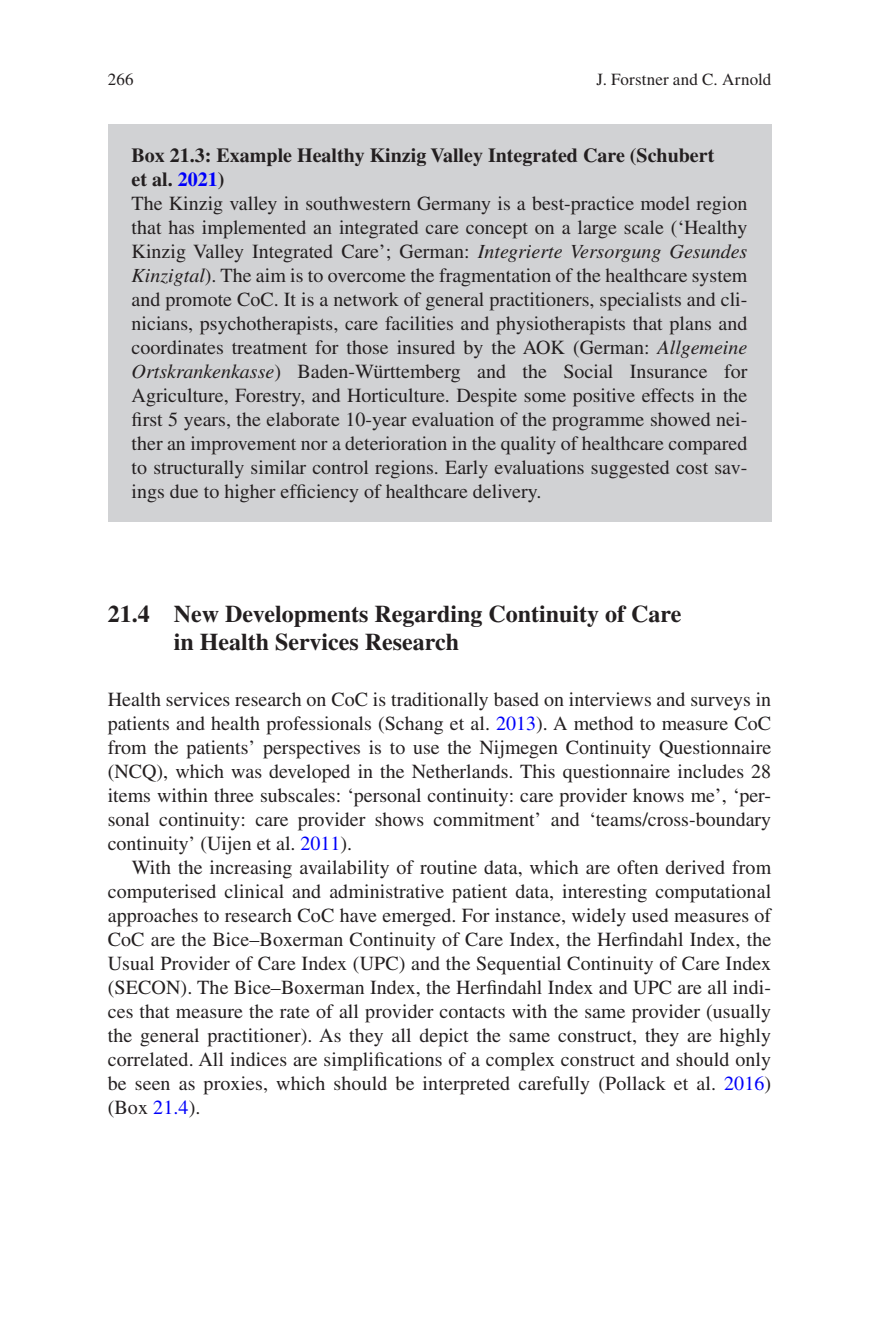
<style>
.page{position:relative;width:879px;height:1333px;background:#fff}
.page>*{position:absolute;margin:0;border:0;box-sizing:border-box;transform-origin:0 0}
._1_hd{font:700 24px/28px "Times LT Std";color:#231f20}
.Text_flush{font:20px/24px "Times LT Std";color:#231f20;text-align:justify}
.Text{font:20px/24px "Times LT Std";letter-spacing:.005em;color:#231f20;text-align:justify}
.B_1hd_Overview{font:700 20px/24px "Times LT Std";color:#231f20}
.t1{font:17px "Times LT Std";letter-spacing:.005em;color:#231f20}
.s1{color:#0000fa}
.s2{font-style:italic}
</style>
<div class="page">
<div style="left:108px;top:124px;width:663px;height:397px;background:#d1d2d4"></div>
<p class="t1" style="left:108px;top:70px;width:27px">266</p>
<p class="t1" style="left:596px;top:70px;width:176px">J. Forstner and C. Arnold</p>
<p class="B_1hd_Overview" style="left:132px;top:142px;width:584px">Box 21.3: Example Healthy Kinzig Valley Integrated Care (Schubert et al. <span class="s1">2021</span>)</p>
<p class="Text_flush" style="left:132px;top:191px;width:617px">The Kinzig valley in southwestern Germany is a best-practice model region that has implemented an integrated care concept on a large scale (‘Healthy Kinzig Valley Integrated Care’; German: <span class="s2">Integrierte Versorgung Gesundes Kinzigtal</span>). The aim is to overcome the fragmentation of the healthcare system and promote CoC. It is a network of general practitioners, specialists and cli&shy;nicians, psychotherapists, care facilities and physiotherapists that plans and coordinates treatment for those insured by the AOK (German: <span class="s2">Allgemeine Ortskrankenkasse</span>) Baden-Württemberg and the Social Insurance for Agriculture, Forestry, and Horticulture. Despite some positive effects in the first 5 years, the elaborate 10-year evaluation of the programme showed nei&shy;ther an improvement nor a deterioration in the quality of healthcare compared to structurally similar control regions. Early evaluations suggested cost sav&shy;ings due to higher efficiency of healthcare delivery.</p>
<h2 class="_1_hd" style="left:174px;top:599px;width:509px;text-indent:-66px">21.4 New Developments Regarding Continuity of Care in Health Services Research</h2>
<p class="Text_flush" style="left:108px;top:687px;width:665px">Health services research on CoC is traditionally based on interviews and surveys in patients and health professionals (Schang et al. <span class="s1">2013</span>). A method to measure CoC from the patients’ perspectives is to use the Nijmegen Continuity Questionnaire (NCQ), which was developed in the Netherlands. This questionnaire includes 28 items within three subscales: ‘personal continuity: care provider knows me’, ‘per&shy;sonal continuity: care provider shows commitment’ and ‘teams/cross-boundary continuity’ (Uijen et al. <span class="s1">2011</span>).</p>
<p class="Text" style="left:108px;top:855px;width:665px;text-indent:24px">With the increasing availability of routine data, which are often derived from computerised clinical and administrative patient data, interesting computational approaches to research CoC have emerged. For instance, widely used measures of CoC are the Bice–Boxerman Continuity of Care Index, the Herfindahl Index, the Usual Provider of Care Index (UPC) and the Sequential Continuity of Care Index (SECON). The Bice–Boxerman Index, the Herfindahl Index and UPC are all indi&shy;ces that measure the rate of all provider contacts with the same provider (usually the general practitioner). As they all depict the same construct, they are highly correlated. All indices are simplifications of a complex construct and should only be seen as proxies, which should be interpreted carefully (Pollack et al. <span class="s1">2016</span>) (Box <span class="s1">21.4</span>).</p>
</div>
